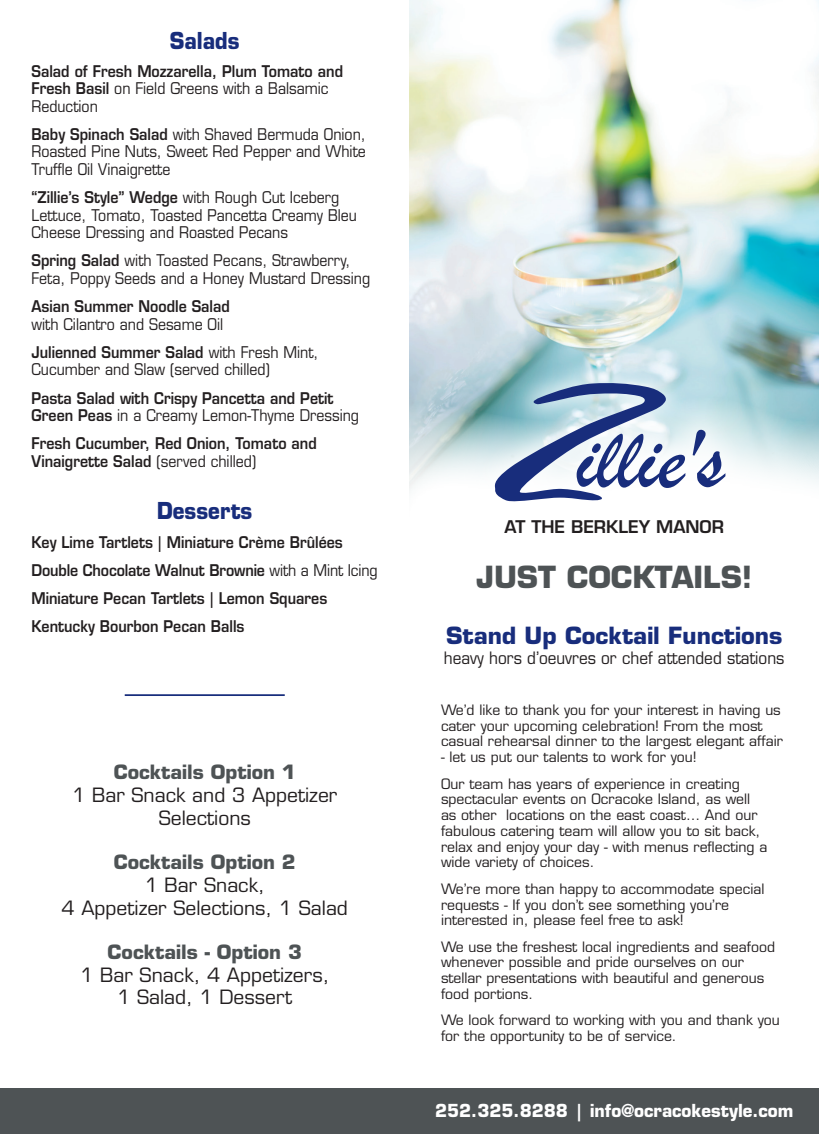
<style>
.page{position:relative;width:819px;height:1134px;background:#fff}
.page>*{position:absolute;margin:0;border:0;box-sizing:border-box;transform-origin:0 0}
.t1{font:700 29.75px "Eurostile LT Std";color:#4e5355}
.t2{font:700 23.1px "Eurostile LT Std";color:#182d7c}
.t3{font:700 22.75px "Eurostile LT Std";color:#182d7c;scale:.9 1}
.t4{font:19.25px/22.8px "Eurostile LT Std";color:#231f20;text-align:center}
.t5{font:700 19.25px "Eurostile LT Std";color:#4e5355}
.t6{font:700 17.5px "Eurostile LT Std";color:#fff;scale:.96 1}
.t7{font:600 17.15px "Eurostile LT Std";color:#231f20}
.t8{font:16.62px "Eurostile LT Std";color:#231f20;scale:.92 1}
.t9{font:600 15.75px/17.5px "Eurostile LT Std";color:#231f20;scale:.9 1}
.t10{font:15.75px/17.5px "Eurostile LT Std";color:#231f20;scale:.9 1}
.t11{font:14px/15.8px "Eurostile LT Std";color:#231f20}
.s1{font-weight:400}
.s2{font-weight:600}
</style>
<div class="page">
<img style="left:410px;top:0;width:409px;height:395px">
<svg style="left:410px;top:395px;width:409px;height:94px"></svg>
<div style="left:468px;top:356px;width:284px;height:204px;background:#fff;opacity:.75"></div>
<svg style="left:693px;top:430px;width:32px;height:57px"></svg>
<svg style="left:495px;top:383px;width:190px;height:118px"></svg>
<div style="left:410px;top:1089px;width:409px;height:45px;background:#4e5355"></div>
<div style="left:0;top:1089px;width:410px;height:45px;background:#4e5355"></div>
<hr style="left:125px;top:694px;width:160px;height:2px;background:#182d7c">
<h3 class="t3" style="left:170px;top:26px;width:79px">Salads</h3>
<p class="t9" style="left:32px;top:62px;width:348px">Salad of Fresh Mozzarella, Plum Tomato and<br>Fresh Basil <span class="s1">on Field Greens with a Balsamic<br>Reduction</span></p>
<p class="t10" style="left:32px;top:126px;width:373px;text-align:justify"><span class="s2">Baby Spinach Salad</span> with Shaved Bermuda Onion, Roasted Pine Nuts, Sweet Red Pepper and White Truffle Oil Vinaigrette</p>
<p class="t10" style="left:32px;top:189px;width:363px"><span class="s2">“Zillie’s Style” Wedge</span> with Rough Cut Iceberg<br>Lettuce, Tomato, Toasted Pancetta Creamy Bleu<br>Cheese Dressing and Roasted Pecans</p>
<p class="t10" style="left:32px;top:252px;width:378px"><span class="s2">Spring Salad</span> with Toasted Pecans, Strawberry,<br>Feta, Poppy Seeds and a Honey Mustard Dressing</p>
<p class="t9" style="left:32px;top:297px;width:222px">Asian Summer Noodle Salad</p>
<p class="t10" style="left:32px;top:310px;width:320px;line-height:28.2px">with Cilantro and Sesame Oil<br><span class="s2">Julienned Summer Salad</span> with Fresh Mint,</p>
<p class="t10" style="left:32px;top:361px;width:266px">Cucumber and Slaw (served chilled)</p>
<p class="t9" style="left:32px;top:389px;width:365px">Pasta Salad with Crispy Pancetta and Petit<br>Green Peas <span class="s1">in a Creamy Lemon-Thyme Dressing</span></p>
<p class="t9" style="left:32px;top:435px;width:319px">Fresh Cucumber, Red Onion, Tomato and<br>Vinaigrette Salad <span class="s1">(served chilled)</span></p>
<h3 class="t3" style="left:157px;top:497px;width:108px">Desserts</h3>
<p class="t9" style="left:32px;top:528px;width:386px;line-height:28.2px">Key Lime Tartlets | Miniature Crème Brûlées Double Chocolate Walnut Brownie <span class="s1">with a Mint Icing </span>Miniature Pecan Tartlets | Lemon Squares Kentucky Bourbon Pecan Balls</p>
<h3 class="t5" style="left:114px;top:760px;width:184px">Cocktails Option 1</h3>
<h3 class="t4" style="left:72px;top:784px;width:267px">1 Bar Snack and 3 Appetizer<br>Selections</h3>
<h3 class="t5" style="left:114px;top:850px;width:184px">Cocktails Option 2</h3>
<h3 class="t4" style="left:61px;top:874px;width:288px">1 Bar Snack,<br>4 Appetizer Selections, 1 Salad</h3>
<h3 class="t5" style="left:108px;top:940px;width:196px">Cocktails - Option 3</h3>
<h3 class="t4" style="left:80px;top:963px;width:251px">1 Bar Snack, 4 Appetizers,<br>1 Salad, 1 Dessert</h3>
<p class="t7" style="left:504px;top:515px;width:221px">AT THE BERKLEY MANOR</p>
<h1 class="t1" style="left:476px;top:559px;width:278px">JUST COCKTAILS!</h1>
<h2 class="t2" style="left:446px;top:621px;width:338px">Stand Up Cocktail Functions</h2>
<p class="t8" style="left:444px;top:648px;width:372px">heavy hors d’oeuvres or chef attended stations</p>
<p class="t11" style="left:441px;top:702px;width:343px">We’d like to thank you for your interest in having us cater your upcoming celebration! From the most casual rehearsal dinner to the largest elegant affair</p>
<p class="t11" style="left:441px;top:744px;width:300px;line-height:26.4px">- let us put our talents to work for you!<br>Our team has years of experience in creating</p>
<p class="t11" style="left:441px;top:791px;width:328px">spectacular events on Ocracoke Island, as well as other locations on the east coast… And our fabulous catering team will allow you to sit back, relax and enjoy your day - with menus reflecting a wide variety of choices.</p>
<p class="t11" style="left:441px;top:881px;width:325px">We’re more than happy to accommodate special requests - If you don’t see something you’re interested in, please feel free to ask!</p>
<p class="t11" style="left:441px;top:939px;width:336px">We use the freshest local ingredients and seafood whenever possible and pride ourselves on our stellar presentations with beautiful and generous food portions.</p>
<p class="t11" style="left:441px;top:1013px;width:340px">We look forward to working with you and thank you for the opportunity to be of service.</p>
<p class="t6" style="left:435px;top:1100px;width:375px">252.325.8288 | info@ocracokestyle.com</p>
</div>
